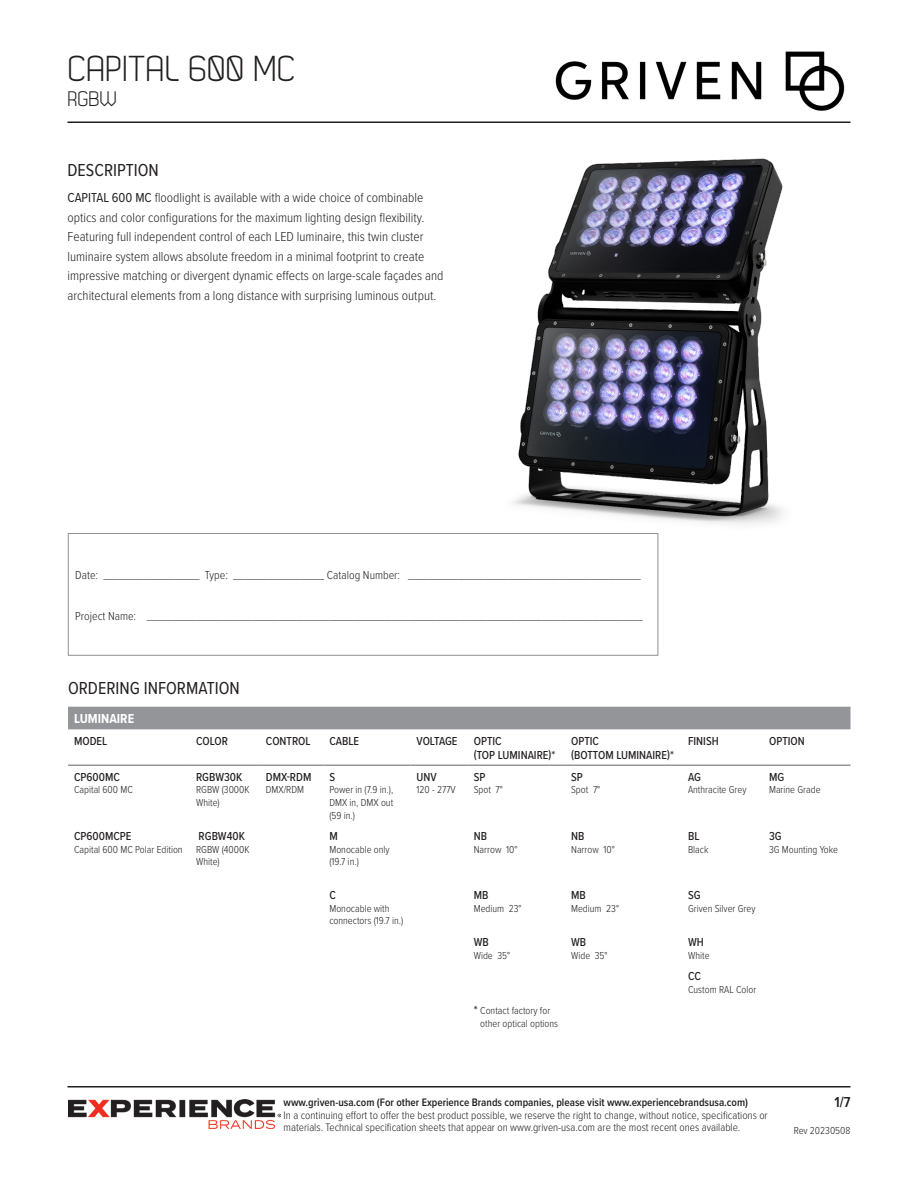
<style>
.page{position:relative;width:918px;height:1188px;background:#fff}
.page>*{position:absolute;margin:0;border:0;box-sizing:border-box;transform-origin:0 0}
.t1{font:36px "Dekar";color:#231f20}
.t2{font:21px "Dekar";color:#231f20}
.t3{font:18px "Proxima Nova Cond";color:#231f20}
.t4{font:600 15px "Proxima Nova Cond";color:#231f20}
.Description_Text{font:300 13.5px/19.5px "Proxima Nova Cond";color:#231f20}
.Ordering_Info_Title{font:700 13.5px "Proxima Nova Cond";color:#fff}
.t5{font:300 12px "Proxima Nova Cond";color:#231f20}
.Ordering_Info_Text{font:500 12px/14.4px "Proxima Nova Cond";color:#231f20}
.t6{font:300 11.25px/12.8px "Proxima Nova Cond";color:#231f20}
.t7{font:600 11.25px "Proxima Nova Cond";color:#231f20}
.Ordering_Info_Text-2{font:300 10.5px/12.6px "Proxima Nova Cond";color:#231f20}
.s1{font-weight:400}
.s2{font-weight:500;font-size:12px}
</style>
<div class="page">
<img style="left:555px;top:51px;width:290px;height:60px">
<hr style="left:68px;top:1086px;width:782px;height:2px;background:#231f20">
<hr style="left:68px;top:122px;width:782px;height:1px;background:#231f20">
<img style="left:68px;top:1099px;width:212px;height:29px">
<img style="left:513px;top:158px;width:270px;height:378px">
<div style="left:68px;top:707px;width:782px;height:22px;background:#939598"></div>
<hr style="left:68px;top:765px;width:122px;height:1px;background:#939598">
<hr style="left:190px;top:765px;width:70px;height:1px;background:#939598">
<hr style="left:260px;top:765px;width:63px;height:1px;background:#939598">
<hr style="left:323px;top:765px;width:88px;height:1px;background:#939598">
<hr style="left:411px;top:765px;width:57px;height:1px;background:#939598">
<hr style="left:468px;top:765px;width:97px;height:1px;background:#939598">
<hr style="left:565px;top:765px;width:117px;height:1px;background:#939598">
<hr style="left:682px;top:765px;width:81px;height:1px;background:#939598">
<hr style="left:763px;top:765px;width:87px;height:1px;background:#939598">
<div style="left:68px;top:533px;width:590px;height:123px;border:1px solid #8e9093"></div>
<h1 class="t1" style="left:68px;top:51px;width:229px">CAPITAL 600 MC</h1>
<h2 class="t2" style="left:68px;top:89px;width:51px">RGBW</h2>
<h1 class="t3" style="left:68px;top:157px;width:93px">DESCRIPTION</h1>
<p class="Description_Text" style="left:68px;top:188px;width:378px"><span class="s1">CAPITAL 600 MC</span> floodlight is available with a wide choice of combinable optics and color configurations for the maximum lighting design flexibility.<br>Featuring full independent control of each LED luminaire, this twin cluster luminaire system allows absolute freedom in a minimal footprint to create impressive matching or divergent dynamic effects on large-scale façades and architectural elements from a long distance with surprising luminous output.</p>
<h1 class="t5" style="left:75px;top:566px;width:567px">Date: ___________________ Type: __________________ Catalog Number: ______________________________________________</h1>
<h1 class="t5" style="left:75px;top:607px;width:569px">Project Name: __________________________________________________________________________________________________</h1>
<h1 class="t3" style="left:68px;top:675px;width:173px">ORDERING INFORMATION</h1>
<p class="Ordering_Info_Title" style="left:74px;top:709px;width:62px">LUMINAIRE</p>
<p class="Ordering_Info_Text" style="left:74px;top:733px;width:35px">MODEL</p>
<p class="Ordering_Info_Text" style="left:196px;top:733px;width:34px">COLOR</p>
<p class="Ordering_Info_Text" style="left:266px;top:733px;width:46px">CONTROL</p>
<p class="Ordering_Info_Text" style="left:329px;top:733px;width:31px">CABLE</p>
<p class="Ordering_Info_Text" style="left:417px;top:733px;width:43px">VOLTAGE</p>
<p class="Ordering_Info_Text" style="left:474px;top:733px;width:83px">OPTIC<br>(TOP LUMINAIRE)*</p>
<p class="Ordering_Info_Text" style="left:571px;top:733px;width:104px">OPTIC<br>(BOTTOM LUMINAIRE)*</p>
<p class="Ordering_Info_Text" style="left:688px;top:733px;width:32px">FINISH</p>
<p class="Ordering_Info_Text" style="left:769px;top:733px;width:37px">OPTION</p>
<p class="Ordering_Info_Text" style="left:74px;top:769px;width:47px">CP600MC</p>
<p class="Ordering_Info_Text-2" style="left:74px;top:783px;width:60px">Capital 600 MC</p>
<p class="Ordering_Info_Text" style="left:196px;top:769px;width:48px">RGBW30K</p>
<p class="Ordering_Info_Text-2" style="left:196px;top:783px;width:55px">RGBW (3000K<br>White)</p>
<p class="Ordering_Info_Text" style="left:329px;top:769px;width:7px">S</p>
<p class="Ordering_Info_Text-2" style="left:329px;top:783px;width:65px;text-align:justify">Power in (7.9 in.), DMX in, DMX out (59 in.)</p>
<p class="Ordering_Info_Text" style="left:474px;top:769px;width:13px">SP</p>
<p class="Ordering_Info_Text-2" style="left:474px;top:783px;width:31px">Spot 7°</p>
<p class="Ordering_Info_Text" style="left:571px;top:769px;width:13px">SP</p>
<p class="Ordering_Info_Text-2" style="left:571px;top:783px;width:31px">Spot 7°</p>
<p class="Ordering_Info_Text" style="left:688px;top:769px;width:14px">AG</p>
<p class="Ordering_Info_Text-2" style="left:688px;top:783px;width:60px">Anthracite Grey</p>
<p class="Ordering_Info_Text" style="left:769px;top:769px;width:17px">MG</p>
<p class="Ordering_Info_Text-2" style="left:769px;top:783px;width:53px">Marine Grade</p>
<p class="Ordering_Info_Text" style="left:266px;top:769px;width:47px">DMX-RDM</p>
<p class="Ordering_Info_Text-2" style="left:266px;top:783px;width:40px">DMX/RDM</p>
<p class="Ordering_Info_Text" style="left:417px;top:769px;width:22px">UNV</p>
<p class="Ordering_Info_Text-2" style="left:417px;top:783px;width:41px">120 - 277V</p>
<p class="Ordering_Info_Text" style="left:74px;top:828px;width:59px">CP600MCPE</p>
<p class="Ordering_Info_Text-2" style="left:74px;top:842px;width:110px">Capital 600 MC Polar Edition</p>
<p class="Ordering_Info_Text" style="left:199px;top:828px;width:48px">RGBW40K</p>
<p class="Ordering_Info_Text-2" style="left:196px;top:842px;width:55px">RGBW (4000K<br>White)</p>
<p class="Ordering_Info_Text" style="left:329px;top:828px;width:10px">M</p>
<p class="Ordering_Info_Text-2" style="left:329px;top:842px;width:62px">Monocable only (19.7 in.)</p>
<p class="Ordering_Info_Text" style="left:329px;top:888px;width:8px">C</p>
<p class="Ordering_Info_Text-2" style="left:329px;top:902px;width:75px">Monocable with connectors (19.7 in.)</p>
<p class="Ordering_Info_Text" style="left:474px;top:828px;width:15px">NB</p>
<p class="Ordering_Info_Text-2" style="left:474px;top:842px;width:45px">Narrow 10°</p>
<p class="Ordering_Info_Text" style="left:571px;top:828px;width:15px">NB</p>
<p class="Ordering_Info_Text-2" style="left:571px;top:842px;width:45px">Narrow 10°</p>
<p class="Ordering_Info_Text" style="left:688px;top:828px;width:13px">BL</p>
<p class="Ordering_Info_Text-2" style="left:688px;top:842px;width:22px">Black</p>
<p class="Ordering_Info_Text" style="left:769px;top:828px;width:14px">3G</p>
<p class="Ordering_Info_Text-2" style="left:769px;top:842px;width:70px">3G Mounting Yoke</p>
<p class="Ordering_Info_Text" style="left:474px;top:888px;width:16px">MB</p>
<p class="Ordering_Info_Text-2" style="left:474px;top:902px;width:49px">Medium 23°</p>
<p class="Ordering_Info_Text" style="left:571px;top:888px;width:16px">MB</p>
<p class="Ordering_Info_Text-2" style="left:571px;top:902px;width:49px">Medium 23°</p>
<p class="Ordering_Info_Text" style="left:688px;top:888px;width:14px">SG</p>
<p class="Ordering_Info_Text-2" style="left:688px;top:902px;width:69px">Griven Silver Grey</p>
<p class="Ordering_Info_Text" style="left:474px;top:934px;width:17px">WB</p>
<p class="Ordering_Info_Text-2" style="left:474px;top:948px;width:38px">Wide 35°</p>
<p class="Ordering_Info_Text" style="left:571px;top:934px;width:17px">WB</p>
<p class="Ordering_Info_Text-2" style="left:571px;top:948px;width:38px">Wide 35°</p>
<p class="Ordering_Info_Text" style="left:688px;top:934px;width:17px">WH</p>
<p class="Ordering_Info_Text-2" style="left:688px;top:948px;width:23px">White</p>
<p class="Ordering_Info_Text" style="left:688px;top:968px;width:14px">CC</p>
<p class="Ordering_Info_Text-2" style="left:688px;top:982px;width:70px">Custom RAL Color</p>
<p class="Ordering_Info_Text-2" style="left:480px;top:1004px;width:80px;text-indent:-6px"><span class="s2">*</span> Contact factory for other optical options</p>
<p class="t7" style="left:284px;top:1094px;width:466px">www.griven-usa.com (For other Experience Brands companies, please visit www.experiencebrandsusa.com)</p>
<p class="t6" style="left:284px;top:1108px;width:486px">In a continuing effort to offer the best product possible, we reserve the right to change, without notice, specifications or materials. Technical specification sheets that appear on www.griven-usa.com are the most recent ones available.</p>
<p class="t4" style="left:835px;top:1091px;width:17px">1/7</p>
<p class="Ordering_Info_Text-2" style="left:794px;top:1124px;width:58px">Rev 20230508</p>
</div>
